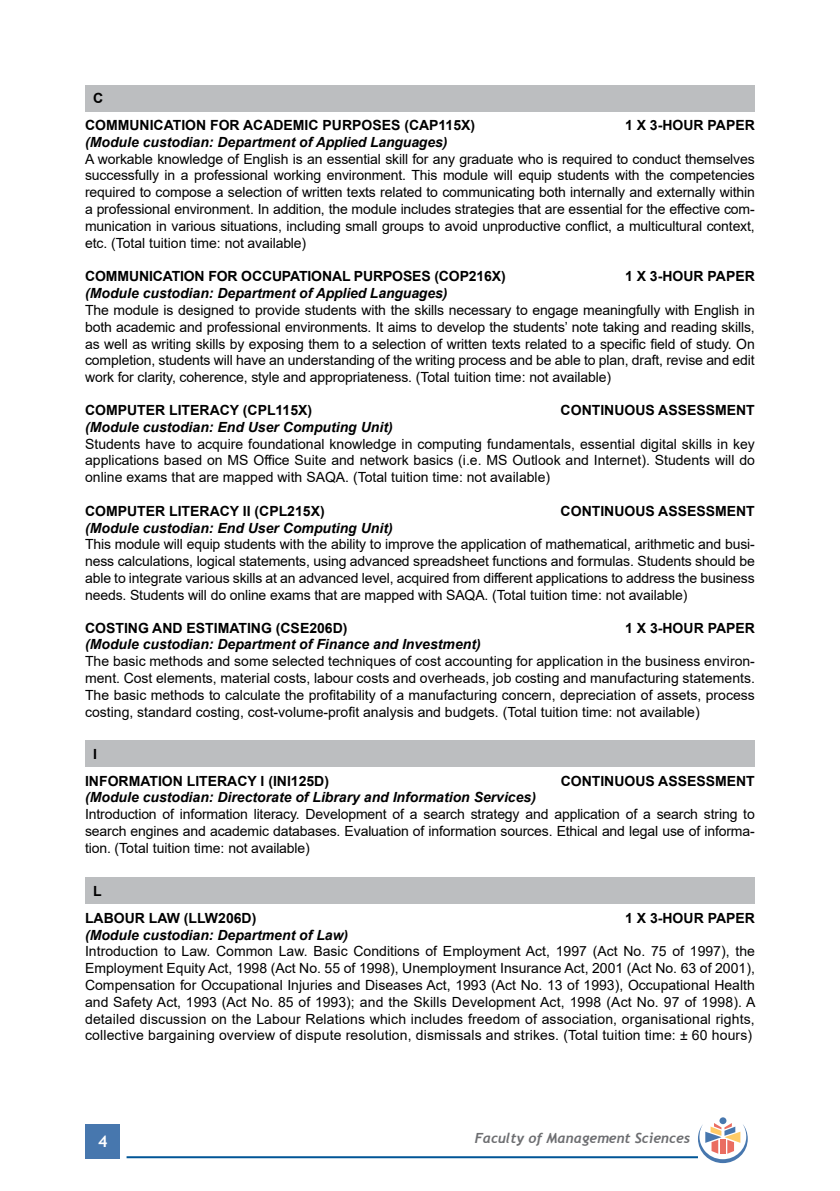
<style>
.page{position:relative;width:840px;height:1191px;background:#fff}
.page>*{position:absolute;margin:0;border:0;box-sizing:border-box;transform-origin:0 0}
.t1{font:700 16px "Trebuchet MS";color:#fff}
.t2{font:14px/16.8px "Arial";color:#000;text-align:justify}
.t3{font:700 14px/26.8px "Arial";color:#000}
.t4{font:italic 700 14px "Arial";color:#000}
.t5{font:italic 700 14px "Trebuchet";color:#6d6e71}
</style>
<div class="page">
<div style="left:86px;top:1124px;width:34px;height:34px;background:#4777ae"></div>
<hr style="left:126px;top:1156px;width:571px;height:2px;background:#005596">
<div style="left:719px;top:1117px;width:7px;height:7px;background:#4777ae;border-radius:50%"></div>
<svg style="left:697px;top:1123px;width:50px;height:40px"></svg>
<div style="left:85px;top:85px;width:669px;height:26px;background:#bcbec0"></div>
<div style="left:85px;top:740px;width:669px;height:27px;background:#bcbec0"></div>
<div style="left:85px;top:877px;width:669px;height:27px;background:#bcbec0"></div>
<p class="t3" style="left:85px;top:85px;width:391px;text-indent:8px">C<br>COMMUNICATION FOR ACADEMIC PURPOSES (CAP115X)</p>
<p class="t3" style="left:624px;top:112px;width:131px">1 X 3-HOUR PAPER</p>
<p class="t4" style="left:85px;top:133px;width:363px">(Module custodian: Department of Applied Languages)</p>
<p class="t2" style="left:85px;top:150px;width:671px">A workable knowledge of English is an essential skill for any graduate who is required to conduct themselves successfully in a professional working environment. This module will equip students with the competencies required to compose a selection of written texts related to communicating both internally and externally within a professional environment. In addition, the module includes strategies that are essential for the effective com&shy;munication in various situations, including small groups to avoid unproductive conflict, a multicultural context, etc. (Total tuition time: not available)</p>
<p class="t3" style="left:85px;top:263px;width:422px">COMMUNICATION FOR OCCUPATIONAL PURPOSES (COP216X)</p>
<p class="t3" style="left:624px;top:263px;width:131px">1 X 3-HOUR PAPER</p>
<p class="t4" style="left:85px;top:284px;width:363px">(Module custodian: Department of Applied Languages)</p>
<p class="t2" style="left:85px;top:301px;width:671px">The module is designed to provide students with the skills necessary to engage meaningfully with English in both academic and professional environments. It aims to develop the students’ note taking and reading skills, as well as writing skills by exposing them to a selection of written texts related to a specific field of study. On completion, students will have an understanding of the writing process and be able to plan, draft, revise and edit work for clarity, coherence, style and appropriateness. (Total tuition time: not available)</p>
<p class="t3" style="left:85px;top:397px;width:228px">COMPUTER LITERACY (CPL115X)</p>
<p class="t3" style="left:560px;top:397px;width:195px">CONTINUOUS ASSESSMENT</p>
<p class="t4" style="left:85px;top:417px;width:309px">(Module custodian: End User Computing Unit)</p>
<p class="t2" style="left:85px;top:435px;width:671px">Students have to acquire foundational knowledge in computing fundamentals, essential digital skills in key applications based on MS Office Suite and network basics (i.e. MS Outlook and Internet). Students will do online exams that are mapped with SAQA. (Total tuition time: not available)</p>
<p class="t3" style="left:85px;top:497px;width:241px">COMPUTER LITERACY II (CPL215X)</p>
<p class="t3" style="left:560px;top:497px;width:195px">CONTINUOUS ASSESSMENT</p>
<p class="t4" style="left:85px;top:518px;width:309px">(Module custodian: End User Computing Unit)</p>
<p class="t2" style="left:85px;top:536px;width:670px">This module will equip students with the ability to improve the application of mathematical, arithmetic and busi&shy;ness calculations, logical statements, using advanced spreadsheet functions and formulas. Students should be able to integrate various skills at an advanced level, acquired from different applications to address the business needs. Students will do online exams that are mapped with SAQA. (Total tuition time: not available)</p>
<p class="t3" style="left:85px;top:614px;width:264px">COSTING AND ESTIMATING (CSE206D)</p>
<p class="t3" style="left:624px;top:614px;width:131px">1 X 3-HOUR PAPER</p>
<p class="t4" style="left:85px;top:635px;width:397px">(Module custodian: Department of Finance and Investment)</p>
<p class="t2" style="left:85px;top:653px;width:671px">The basic methods and some selected techniques of cost accounting for application in the business environ&shy;ment. Cost elements, material costs, labour costs and overheads, job costing and manufacturing statements.<br>The basic methods to calculate the profitability of a manufacturing concern, depreciation of assets, process costing, standard costing, cost-volume-profit analysis and budgets. (Total tuition time: not available)</p>
<p class="t3" style="left:85px;top:740px;width:245px;text-indent:8px">I<br>INFORMATION LITERACY I (INI125D)</p>
<p class="t3" style="left:560px;top:767px;width:195px">CONTINUOUS ASSESSMENT</p>
<p class="t4" style="left:85px;top:788px;width:452px">(Module custodian: Directorate of Library and Information Services)</p>
<p class="t2" style="left:85px;top:806px;width:671px">Introduction of information literacy. Development of a search strategy and application of a search string to search engines and academic databases. Evaluation of information sources. Ethical and legal use of informa&shy;tion. (Total tuition time: not available)</p>
<p class="t3" style="left:85px;top:877px;width:173px;text-indent:8px">L<br>LABOUR LAW (LLW206D)</p>
<p class="t3" style="left:624px;top:904px;width:131px">1 X 3-HOUR PAPER</p>
<p class="t4" style="left:85px;top:925px;width:264px">(Module custodian: Department of Law)</p>
<p class="t2" style="left:85px;top:943px;width:671px">Introduction to Law. Common Law. Basic Conditions of Employment Act, 1997 (Act No. 75 of 1997), the Employment Equity Act, 1998 (Act No. 55 of 1998), Unemployment Insurance Act, 2001 (Act No. 63 of 2001), Compensation for Occupational Injuries and Diseases Act, 1993 (Act No. 13 of 1993), Occupational Health and Safety Act, 1993 (Act No. 85 of 1993); and the Skills Development Act, 1998 (Act No. 97 of 1998). A detailed discussion on the Labour Relations which includes freedom of association, organisational rights, collective bargaining overview of dispute resolution, dismissals and strikes. (Total tuition time: ± 60 hours)</p>
<p class="t1" style="left:98px;top:1131px;width:11px">4</p>
<p class="t5" style="left:474px;top:1129px;width:217px">Faculty of Management Sciences</p>
</div>
